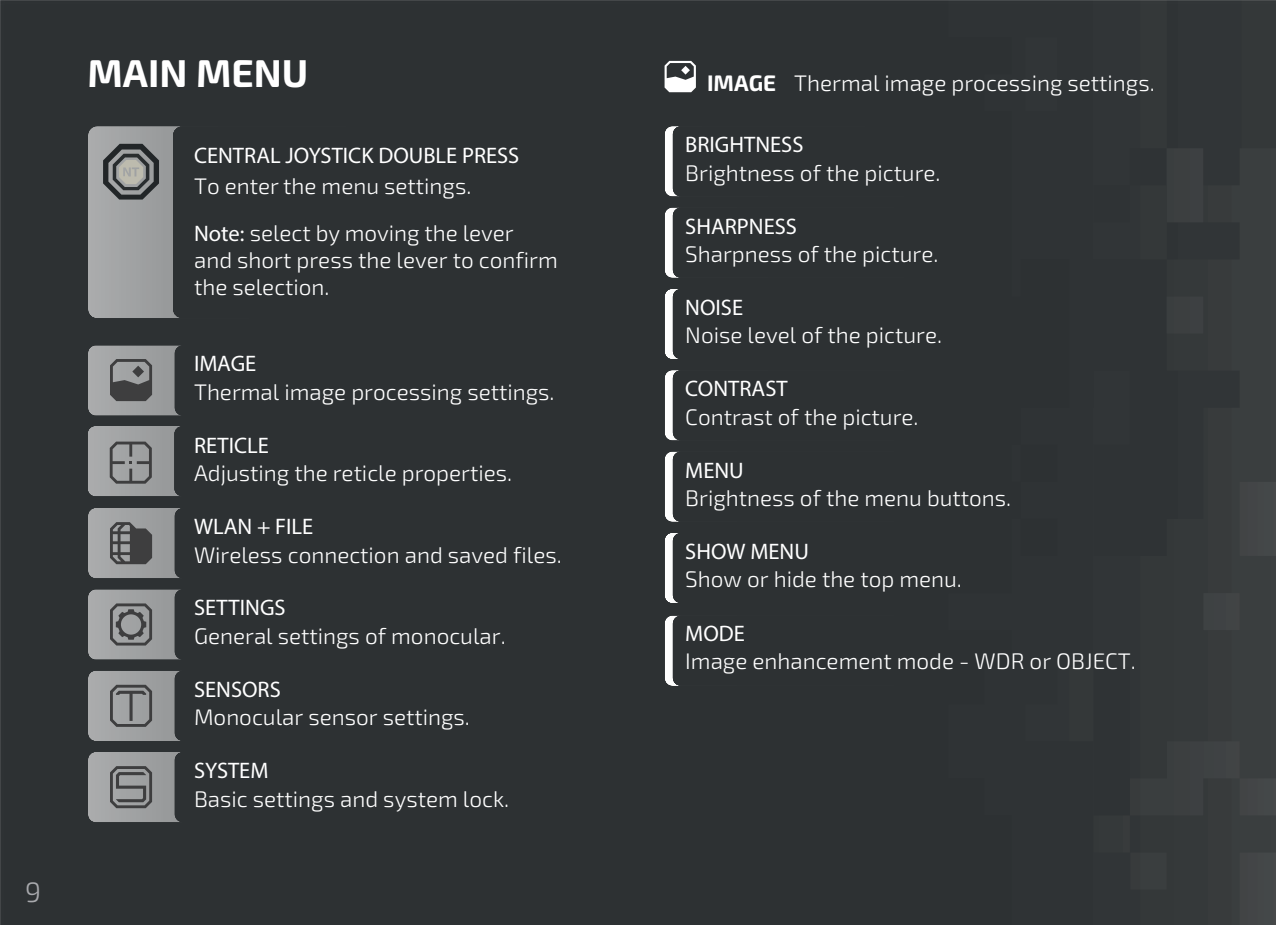
<style>
.page{position:relative;width:1276px;height:925px;background:#fff}
.page>*{position:absolute;margin:0;border:0;box-sizing:border-box;transform-origin:0 0}
.t1{font:700 38.93px "Exo 2";color:#fff}
.t2{font:300 28.12px "Exo 2";color:#a8a9ad}
.t3{font:300 22.5px/47px "Exo 2";color:#fff}
.t4{font:600 22.5px "Exo 2";color:#fff}
.t5{font:700 22.5px "Exo 2";color:#fff}
.s1{font-weight:600}
</style>
<div class="page">
<img style="left:0;top:0;width:1276px;height:925px">
<svg style="left:88px;top:426px;width:525px;height:70px;background:#3e4244"></svg>
<svg style="left:88px;top:126px;width:525px;height:192px;background:#3c4042"></svg>
<div style="left:664px;top:533px;width:525px;height:70px;background:#2d3133"></div>
<div style="left:664px;top:451px;width:525px;height:71px;background:#2d3133"></div>
<div style="left:664px;top:370px;width:525px;height:71px;background:#2d3133"></div>
<div style="left:664px;top:289px;width:525px;height:70px;background:#2d3133"></div>
<div style="left:664px;top:207px;width:525px;height:71px;background:#2d3133"></div>
<div style="left:664px;top:126px;width:525px;height:71px;background:#2d3133"></div>
<svg style="left:88px;top:345px;width:525px;height:71px;background:#3d4042"></svg>
<svg style="left:664px;top:61px;width:32px;height:31px"></svg>
<svg style="left:88px;top:589px;width:525px;height:71px;background:#3d4143"></svg>
<svg style="left:88px;top:752px;width:525px;height:70px;background:#3e4143"></svg>
<svg style="left:88px;top:508px;width:525px;height:70px;background:#3c4042"></svg>
<svg style="left:88px;top:670px;width:525px;height:71px;background:#3e4143"></svg>
<svg style="left:103px;top:144px;width:56px;height:56px;background:#717473"></svg>
<div style="left:664px;top:615px;width:525px;height:71px;background:#2d3133"></div>
<p class="t2" style="left:25px;top:879px;width:18px">9</p>
<h1 class="t1" style="left:88px;top:59px;width:222px">MAIN MENU</h1>
<p class="t4" style="left:194px;top:147px;width:327px">CENTRAL JOYSTICK DOUBLE PRESS</p>
<p class="t3" style="left:194px;top:164px;width:321px">To enter the menu settings.<br><span class="s1">Note:</span> select by moving the lever</p>
<p class="t3" style="left:194px;top:248px;width:365px;line-height:27px">and short press the lever to confirm the selection.</p>
<p class="t4" style="left:194px;top:355px;width:64px">IMAGE</p>
<p class="t3" style="left:194px;top:370px;width:362px">Thermal image processing settings.</p>
<p class="t4" style="left:194px;top:436px;width:76px">RETICLE</p>
<p class="t3" style="left:194px;top:451px;width:319px">Adjusting the reticle properties.</p>
<p class="t4" style="left:194px;top:518px;width:121px">WLAN + FILE</p>
<p class="t3" style="left:194px;top:532px;width:369px">Wireless connection and saved files.</p>
<p class="t4" style="left:194px;top:599px;width:93px">SETTINGS</p>
<p class="t3" style="left:194px;top:614px;width:313px">General settings of monocular.</p>
<p class="t4" style="left:194px;top:680px;width:88px">SENSORS</p>
<p class="t3" style="left:194px;top:695px;width:277px">Monocular sensor settings.</p>
<p class="t4" style="left:194px;top:762px;width:76px">SYSTEM</p>
<p class="t3" style="left:194px;top:776px;width:317px">Basic settings and system lock.</p>
<p class="t5" style="left:707px;top:75px;width:71px">IMAGE</p>
<p class="t3" style="left:794px;top:61px;width:362px">Thermal image processing settings.</p>
<p class="t4" style="left:685px;top:136px;width:120px">BRIGHTNESS</p>
<p class="t3" style="left:685px;top:151px;width:257px">Brightness of the picture.</p>
<p class="t4" style="left:685px;top:217px;width:113px">SHARPNESS</p>
<p class="t3" style="left:685px;top:232px;width:254px">Sharpness of the picture.</p>
<p class="t4" style="left:685px;top:299px;width:59px">NOISE</p>
<p class="t3" style="left:685px;top:313px;width:258px">Noise level of the picture.</p>
<p class="t4" style="left:685px;top:380px;width:104px">CONTRAST</p>
<p class="t3" style="left:685px;top:395px;width:235px">Contrast of the picture.</p>
<p class="t4" style="left:685px;top:461px;width:60px">MENU</p>
<p class="t3" style="left:685px;top:476px;width:327px">Brightness of the menu buttons.</p>
<p class="t4" style="left:685px;top:543px;width:125px">SHOW MENU</p>
<p class="t3" style="left:685px;top:557px;width:278px">Show or hide the top menu.</p>
<p class="t4" style="left:685px;top:624px;width:61px">MODE</p>
<p class="t3" style="left:685px;top:639px;width:452px">Image enhancement mode - WDR or OBJECT.</p>
</div>
